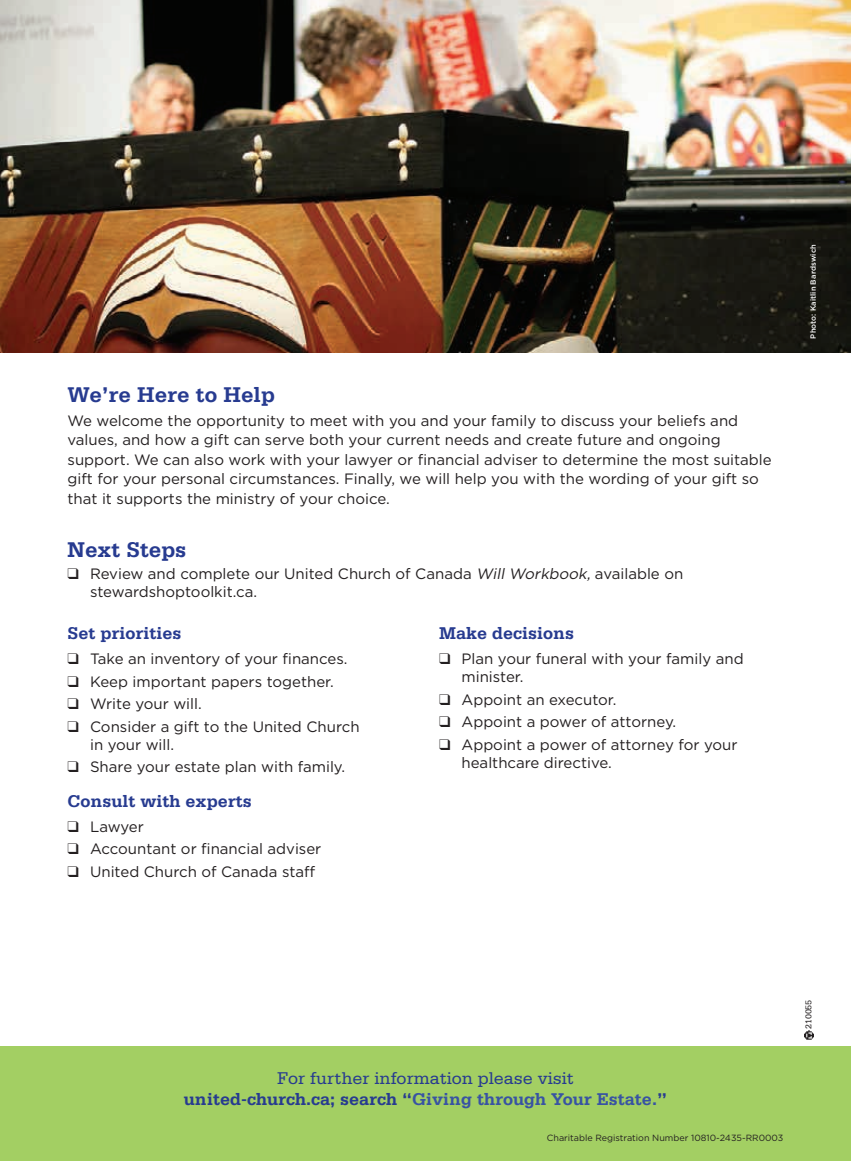
<style>
.page{position:relative;width:851px;height:1161px;background:#fff}
.page>*{position:absolute;margin:0;border:0;box-sizing:border-box;transform-origin:0 0}
.t1{font:700 22.5px "Serifa";color:#273b90}
.t2{font:700 18px "Serifa";color:#273b90}
.t3{font:18px "Serifa";color:#273b90}
.BL{font:15px/18px "Gotham";color:#231f20}
.Body_Text1{font:15px/19.5px "Gotham";color:#231f20}
.BL-2{font:9px "Gotham";color:#231f20}
.t4{font:9px "Serifa";letter-spacing:-.005em;color:#231f20}
.photo_credit{font:500 7.5px "Gotham";letter-spacing:.015em;color:#fff}
.s1{font-style:italic}
.s2{color:#3853a3}
</style>
<div class="page">
<div style="left:0;top:1046px;width:850px;height:115px;background:#a3cf63"></div>
<hr style="left:850px;top:539px;width:1px;height:46px;background:#273b90">
<svg style="left:804px;top:1031px;width:9px;height:9px"></svg>
<img style="left:0;top:0;width:850px;height:353px">
<h1 class="t1" style="left:68px;top:381px;width:209px">We’re Here to Help</h1>
<p class="Body_Text1" style="left:68px;top:411px;width:705px">We welcome the opportunity to meet with you and your family to discuss your beliefs and values, and how a gift can serve both your current needs and create future and ongoing support. We can also work with your lawyer or financial adviser to determine the most suitable gift for your personal circumstances. Finally, we will help you with the wording of your gift so that it supports the ministry of your choice.</p>
<h1 class="t1" style="left:68px;top:536px;width:120px">Next Steps</h1>
<p class="BL" style="left:90px;top:565px;width:594px;text-indent:-22px">❑ Review and complete our United Church of Canada <span class="s1">Will Workbook,</span> available on stewardshoptoolkit.ca.</p>
<h3 class="t2" style="left:68px;top:623px;width:116px">Set priorities</h3>
<p class="BL" style="left:68px;top:649px;width:281px">❑ Take an inventory of your finances.</p>
<p class="BL" style="left:68px;top:672px;width:268px">❑ Keep important papers together.</p>
<p class="BL" style="left:68px;top:694px;width:136px">❑ Write your will.</p>
<p class="BL" style="left:90px;top:717px;width:271px;text-indent:-22px">❑ Consider a gift to the United Church in your will.</p>
<p class="BL" style="left:68px;top:757px;width:279px">❑ Share your estate plan with family.</p>
<h3 class="t2" style="left:68px;top:791px;width:186px">Consult with experts</h3>
<p class="BL" style="left:68px;top:817px;width:78px">❑ Lawyer</p>
<p class="BL" style="left:68px;top:840px;width:255px">❑ Accountant or financial adviser</p>
<p class="BL" style="left:68px;top:862px;width:249px">❑ United Church of Canada staff</p>
<h3 class="t2" style="left:439px;top:623px;width:137px">Make decisions</h3>
<p class="BL" style="left:461px;top:649px;width:283px;text-indent:-22px">❑ Plan your funeral with your family and minister.</p>
<p class="BL" style="left:439px;top:690px;width:179px">❑ Appoint an executor.</p>
<p class="BL" style="left:439px;top:712px;width:239px">❑ Appoint a power of attorney.</p>
<p class="BL" style="left:461px;top:735px;width:277px;text-indent:-22px">❑ Appoint a power of attorney for your healthcare directive.</p>
<p class="photo_credit" style="left:808px;top:339px;width:96px;rotate:-90deg">Photo: Kaitlin Bardswich</p>
<h3 class="t3" style="left:277px;top:1068px;width:298px">For further information please visit</h3>
<h3 class="t2" style="left:184px;top:1089px;width:484px">united-church.ca; search “<span class="s2">Giving through Your Estate.</span>”</h3>
<p class="BL-2" style="left:547px;top:1132px;width:238px">Charitable Registration Number 10810-2435-RR0003</p>
<p class="t4" style="left:803px;top:1029px;width:31px;rotate:-90deg">210055</p>
</div>
